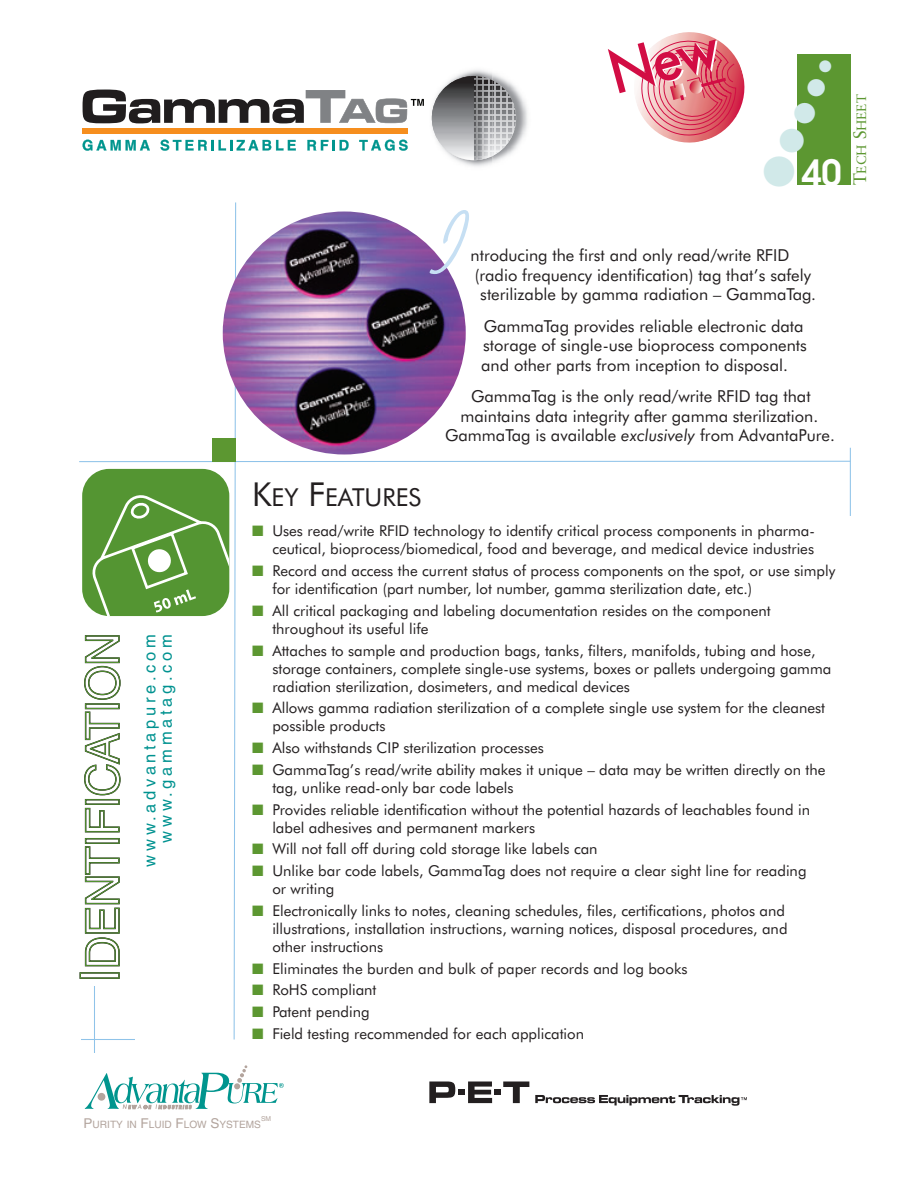
<style>
.page{position:relative;width:918px;height:1188px;background:#fff}
.page>*{position:absolute;margin:0;border:0;box-sizing:border-box;transform-origin:0 0}
.t1{font:90px "Kaufmann";color:#c6dff3}
.t2{font:42px "Zapf Dingbats";color:#d1e9e9}
.t3{font:600 36px "Avant Garde";color:#fff}
.t4{font:33px "Zapf Dingbats";color:#d1e9e9}
.t5{font:28.5px "Zapf Dingbats";color:#d1e9e9}
.t6{font:24.75px "Futura BT";color:#231f20}
.t7{font:24px "Zapf Dingbats";color:#d1e9e9}
.t8{font:16.5px/19.5px "Futura BT";color:#231f20}
.t9{font:16.5px/16.5px "Helvetica";letter-spacing:.22em;color:#009290;text-align:right}
.t10{font:16.5px "Zapf Dingbats";color:#d1e9e9}
.t11{font:15px/18px "Futura BT";color:#231f20}
.t12{font:13.5px "Classical Garamond BT";color:#5c9731}
.t13{font:10.2px "Helvetica";color:#b3a59e}
.t14{font:6.75px "Helvetica";color:#b3a59e}
.s1{font-style:italic}
.s2{font-size:18px}
.s3{font-size:33px}
.s4{color:#5c9731}
.s5{font-size:13.5px}
</style>
<div class="page">
<div style="left:797px;top:54px;width:54px;height:131px;background:#5c9731"></div>
<hr style="left:79px;top:461px;width:772px;height:1px;background:#8fc3e9">
<hr style="left:850px;top:448px;width:1px;height:68px;background:#8fc3e9">
<hr style="left:94px;top:871px;width:1px;height:182px;background:#8fc3e9">
<img style="left:223px;top:212px;width:243px;height:242px;border-radius:50%">
<svg style="left:79px;top:202px;width:158px;height:838px"></svg>
<svg style="left:85px;top:1066px;width:199px;height:44px"></svg>
<svg style="left:429px;top:1082px;width:26px;height:21px"></svg>
<div style="left:458px;top:1089px;width:7px;height:6px;background:#231f20"></div>
<svg style="left:468px;top:1082px;width:61px;height:21px"></svg>
<svg style="left:535px;top:1095px;width:212px;height:11px"></svg>
<img style="left:667px;top:32px;width:78px;height:54px">
<img style="left:673px;top:86px;width:72px;height:57px">
<svg style="left:83px;top:140px;width:67px;height:11px"></svg>
<svg style="left:161px;top:140px;width:135px;height:11px"></svg>
<svg style="left:307px;top:140px;width:42px;height:11px"></svg>
<svg style="left:359px;top:140px;width:49px;height:11px"></svg>
<svg style="left:83px;top:90px;width:341px;height:33px"></svg>
<div style="left:82px;top:128px;width:326px;height:6px;background:#f68e1e"></div>
<img style="left:493px;top:73px;width:35px;height:90px">
<img style="left:514px;top:80px;width:1px;height:76px">
<img style="left:431px;top:70px;width:62px;height:97px">
<svg style="left:474px;top:76px;width:40px;height:83px;background:#a7a7aa"></svg>
<img style="left:432px;top:76px;width:42px;height:84px">
<hr style="left:81px;top:1039px;width:54px;height:1px;background:#8fc3e9">
<svg style="left:635px;top:37px;width:101px;height:103px"></svg>
<p class="t9" style="left:143px;top:867px;width:234px;rotate:-90deg">www.advantapure.com www.gammatag.com</p>
<p class="t10" style="left:819px;top:58px;width:15px">●</p>
<h3 class="t7" style="left:807px;top:76px;width:20px">●</h3>
<h3 class="t5" style="left:794px;top:100px;width:24px">●</h3>
<h3 class="t4" style="left:779px;top:125px;width:28px">●</h3>
<h2 class="t2" style="left:762px;top:151px;width:35px">●</h2>
<h3 class="t3" style="left:801px;top:159px;width:42px">40</h3>
<h1 class="t1" style="left:436px;top:209px;width:31px">I</h1>
<p class="t8" style="left:471px;top:247px;width:320px">ntroducing the first and only read/write RFID</p>
<p class="t8" style="left:475px;top:266px;width:338px">(radio frequency identification) tag that’s safely</p>
<p class="t8" style="left:480px;top:286px;width:337px">sterilizable by gamma radiation – GammaTag.</p>
<p class="t8" style="left:481px;top:317px;width:327px">GammaTag provides reliable electronic data storage of single-use bioprocess components and other parts from inception to disposal.</p>
<p class="t8" style="left:445px;top:388px;width:391px;text-align:center">GammaTag is the only read/write RFID tag that maintains data integrity after gamma sterilization.<br>GammaTag is available <span class="s1">exclusively</span> from AdvantaPure.</p>
<p class="t12" style="left:855px;top:185px;width:92px;rotate:-90deg"><span class="s2">T</span>ECH <span class="s2">S</span>HEET</p>
<h3 class="t6" style="left:252px;top:485px;width:171px"><span class="s3">K</span>EY <span class="s3">F</span>EATURES</h3>
<p class="t11" style="left:252px;top:523px;width:564px;text-align:right"><span class="s4">■</span> Uses read/write RFID technology to identify critical process components in pharma&shy;ceutical, bioprocess/biomedical, food and beverage, and medical device industries</p>
<p class="t11" style="left:272px;top:563px;width:565px;text-indent:-20px"><span class="s4">■</span> Record and access the current status of process components on the spot, or use simply for identification (part number, lot number, gamma sterilization date, etc.)</p>
<p class="t11" style="left:272px;top:602px;width:500px;text-indent:-20px"><span class="s4">■</span> All critical packaging and labeling documentation resides on the component throughout its useful life</p>
<p class="t11" style="left:272px;top:642px;width:560px;text-indent:-20px"><span class="s4">■</span> Attaches to sample and production bags, tanks, filters, manifolds, tubing and hose, storage containers, complete single-use systems, boxes or pallets undergoing gamma radiation sterilization, dosimeters, and medical devices</p>
<p class="t11" style="left:272px;top:700px;width:554px;text-indent:-20px"><span class="s4">■</span> Allows gamma radiation sterilization of a complete single use system for the cleanest possible products</p>
<p class="t11" style="left:252px;top:740px;width:293px"><span class="s4">■</span> Also withstands CIP sterilization processes</p>
<p class="t11" style="left:272px;top:761px;width:555px;text-indent:-20px"><span class="s4">■</span> GammaTag’s read/write ability makes it unique – data may be written directly on the tag, unlike read-only bar code labels</p>
<p class="t11" style="left:272px;top:801px;width:539px;text-indent:-20px"><span class="s4">■</span> Provides reliable identification without the potential hazards of leachables found in label adhesives and permanent markers</p>
<p class="t11" style="left:252px;top:841px;width:347px"><span class="s4">■</span> Will not fall off during cold storage like labels can</p>
<p class="t11" style="left:272px;top:863px;width:536px;text-indent:-20px"><span class="s4">■</span> Unlike bar code labels, GammaTag does not require a clear sight line for reading or writing</p>
<p class="t11" style="left:272px;top:902px;width:517px;text-indent:-20px"><span class="s4">■</span> Electronically links to notes, cleaning schedules, files, certifications, photos and illustrations, installation instructions, warning notices, disposal procedures, and other instructions</p>
<p class="t11" style="left:252px;top:960px;width:437px"><span class="s4">■</span> Eliminates the burden and bulk of paper records and log books</p>
<p class="t11" style="left:252px;top:982px;width:126px"><span class="s4">■</span> RoHS compliant</p>
<p class="t11" style="left:252px;top:1004px;width:119px"><span class="s4">■</span> Patent pending</p>
<p class="t11" style="left:252px;top:1025px;width:334px"><span class="s4">■</span> Field testing recommended for each application</p>
<p class="t13" style="left:84px;top:1120px;width:179px"><span class="s5">P</span>URITY IN <span class="s5">F</span>LUID <span class="s5">F</span>LOW <span class="s5">S</span>YSTEMS</p>
<p class="t14" style="left:261px;top:1116px;width:12px">SM</p>
</div>
